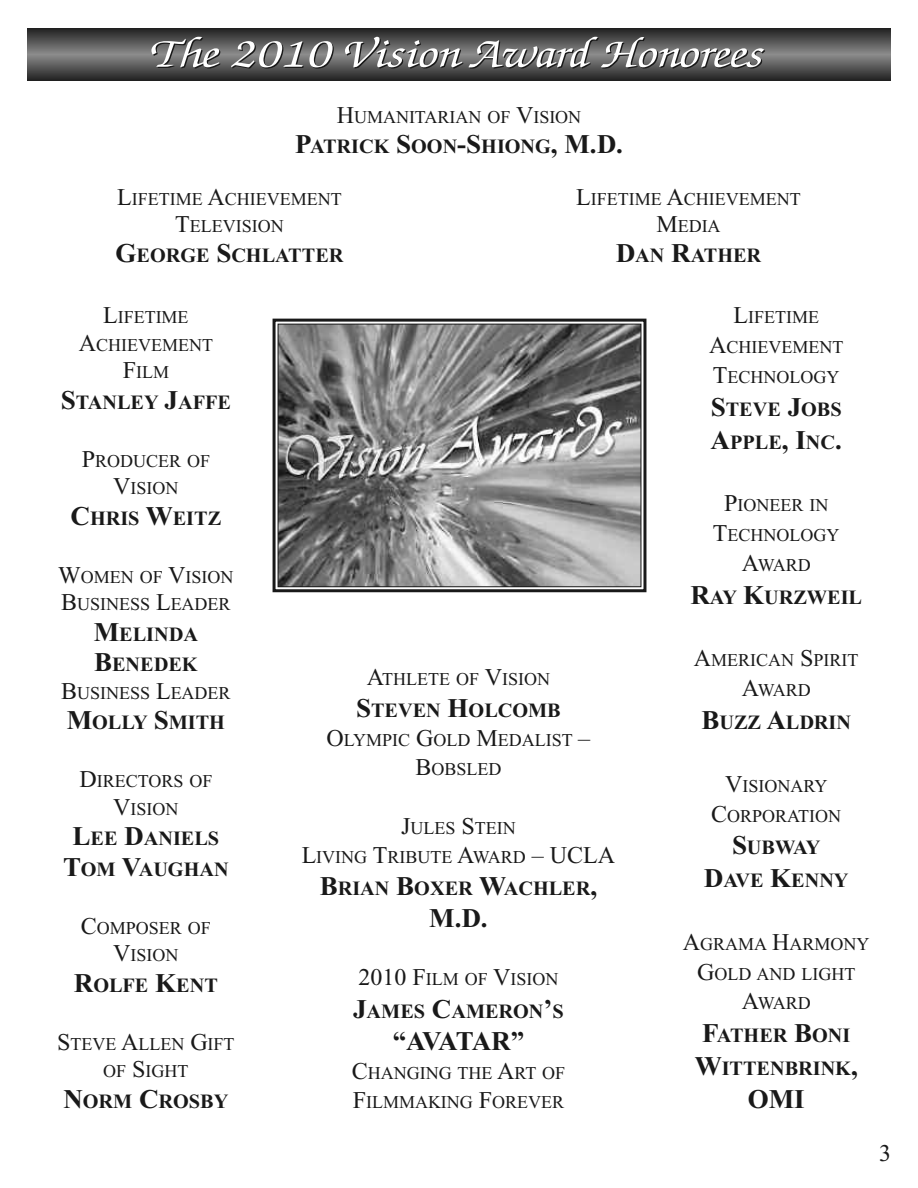
<style>
.page{position:relative;width:918px;height:1188px;background:#fff}
.page>*{position:absolute;margin:0;border:0;box-sizing:border-box;transform-origin:0 0}
.t1{font:italic 42px "Zapf Chancery";color:#fff;scale:1.2 1}
.t2{font:700 27px "Times New Roman";letter-spacing:-.075em;color:#191919}
.t3{font:24px "Times New Roman";color:#191919}
.t4{font:700 20.25px/32.8px "Times New Roman";color:#191919;text-align:center}
.t5{font:18px/29.8px "Times New Roman";color:#191919;text-align:center}
.s1{font-size:24px}
.s2{font-size:27px}
</style>
<div class="page">
<img style="left:280px;top:326px;width:359px;height:259px">
<div style="left:273px;top:319px;width:373px;height:273px;border:3px solid #191919"></div>
<div style="left:278px;top:324px;width:363px;height:263px;border:1px solid #191919"></div>
<svg style="left:27px;top:28px;width:864px;height:52px;background:#565656"></svg>
<h1 class="t1" style="left:150px;top:37px;width:514px">The 2010 Vision Award Honorees</h1>
<p class="t5" style="left:337px;top:101px;width:246px"><span class="s1">H</span>UMANITARIAN OF <span class="s1">V</span>ISION</p>
<p class="t4" style="left:295px;top:130px;width:329px"><span class="s2">P</span>ATRICK <span class="s2">S</span>OON<span class="s2">-S</span>HIONG<span class="s2">, M.D.</span></p>
<p class="t5" style="left:117px;top:185px;width:226px;line-height:27px"><span class="s1">L</span>IFETIME <span class="s1">A</span>CHIEVEMENT<br><span class="s1">T</span>ELEVISION</p>
<p class="t4" style="left:116px;top:238px;width:229px"><span class="s2">G</span>EORGE <span class="s2">S</span>CHLATTER</p>
<p class="t5" style="left:576px;top:185px;width:226px;line-height:27px"><span class="s1">L</span>IFETIME <span class="s1">A</span>CHIEVEMENT<br><span class="s1">M</span>EDIA</p>
<p class="t4" style="left:616px;top:238px;width:147px"><span class="s2">D</span>AN <span class="s2">R</span>ATHER</p>
<p class="t5" style="left:79px;top:303px;width:136px;line-height:27.5px"><span class="s1">L</span>IFETIME<br><span class="s1">A</span>CHIEVEMENT<br><span class="s1">F</span>ILM</p>
<p class="t4" style="left:61px;top:386px;width:172px"><span class="s2">S</span>TANLEY <span class="s2">J</span>AFFE</p>
<p class="t5" style="left:82px;top:447px;width:130px;line-height:27.5px"><span class="s1">P</span>RODUCER OF<br><span class="s1">V</span>ISION</p>
<p class="t4" style="left:71px;top:502px;width:152px"><span class="s2">C</span>HRIS <span class="s2">W</span>EITZ</p>
<p class="t5" style="left:58px;top:563px;width:177px;line-height:27.5px;text-align:left"><span class="s1">W</span>OMEN OF <span class="s1">V</span>ISION<br><span class="s1">B</span>USINESS <span class="s1">L</span>EADER</p>
<p class="t4" style="left:94px;top:619px;width:106px;line-height:30.5px;text-align:left"><span class="s2">M</span>ELINDA<br><span class="s2">B</span>ENEDEK</p>
<p class="t5" style="left:61px;top:678px;width:171px"><span class="s1">B</span>USINESS <span class="s1">L</span>EADER</p>
<p class="t4" style="left:67px;top:706px;width:160px"><span class="s2">M</span>OLLY <span class="s2">S</span>MITH</p>
<p class="t5" style="left:79px;top:767px;width:134px;line-height:27.5px"><span class="s1">D</span>IRECTORS OF<br><span class="s1">V</span>ISION</p>
<p class="t4" style="left:63px;top:823px;width:167px;line-height:30.5px"><span class="s2">L</span>EE <span class="s2">D</span>ANIELS<br><span class="s2">T</span>OM <span class="s2">V</span>AUGHAN</p>
<p class="t5" style="left:81px;top:914px;width:131px;line-height:27.5px"><span class="s1">C</span>OMPOSER OF<br><span class="s1">V</span>ISION</p>
<p class="t4" style="left:74px;top:968px;width:145px"><span class="s2">R</span>OLFE <span class="s2">K</span>ENT</p>
<p class="t5" style="left:57px;top:1030px;width:179px;line-height:27.5px"><span class="s1">S</span>TEVE <span class="s1">A</span>LLEN <span class="s1">G</span>IFT<br>OF <span class="s1">S</span>IGHT</p>
<p class="t4" style="left:63px;top:1084px;width:166px"><span class="s2">N</span>ORM <span class="s2">C</span>ROSBY</p>
<p class="t5" style="left:367px;top:664px;width:185px"><span class="s1">A</span>THLETE OF <span class="s1">V</span>ISION</p>
<p class="t4" style="left:356px;top:694px;width:206px"><span class="s2">S</span>TEVEN <span class="s2">H</span>OLCOMB</p>
<p class="t5" style="left:327px;top:725px;width:265px;line-height:29.1px"><span class="s1">O</span>LYMPIC <span class="s1">G</span>OLD <span class="s1">M</span>EDALIST <span class="s1">–<br>B</span>OBSLED</p>
<p class="t5" style="left:302px;top:813px;width:315px;line-height:29.1px"><span class="s1">J</span>ULES <span class="s1">S</span>TEIN<br><span class="s1">L</span>IVING <span class="s1">T</span>RIBUTE <span class="s1">A</span>WARD <span class="s1">– UCLA</span></p>
<p class="t4" style="left:320px;top:872px;width:279px"><span class="s2">B</span>RIAN <span class="s2">B</span>OXER <span class="s2">W</span>ACHLER<span class="s2">,</span></p>
<h2 class="t2" style="left:429px;top:902px;width:60px">M.D.</h2>
<p class="t5" style="left:358px;top:964px;width:202px"><span class="s1">2010 F</span>ILM OF <span class="s1">V</span>ISION</p>
<p class="t4" style="left:353px;top:994px;width:212px"><span class="s2">J</span>AMES <span class="s2">C</span>AMERON<span class="s2">’</span>S</p>
<h2 class="t2" style="left:393px;top:1025px;width:133px">“AVATAR”</h2>
<p class="t5" style="left:352px;top:1058px;width:215px;line-height:29.1px;text-align:left"><span class="s1">C</span>HANGING THE <span class="s1">A</span>RT OF<br><span class="s1">F</span>ILMMAKING <span class="s1">F</span>OREVER</p>
<p class="t5" style="left:709px;top:302px;width:136px"><span class="s1">L</span>IFETIME<br><span class="s1">A</span>CHIEVEMENT<br><span class="s1">T</span>ECHNOLOGY</p>
<p class="t4" style="left:711px;top:392px;width:133px;text-align:left"><span class="s2">S</span>TEVE <span class="s2">J</span>OBS<br><span class="s2">A</span>PPLE<span class="s2">, I</span>NC<span class="s2">.</span></p>
<p class="t5" style="left:713px;top:490px;width:128px"><span class="s1">P</span>IONEER IN<br><span class="s1">T</span>ECHNOLOGY<br><span class="s1">A</span>WARD</p>
<p class="t4" style="left:690px;top:580px;width:173px"><span class="s2">R</span>AY <span class="s2">K</span>URZWEIL</p>
<p class="t5" style="left:694px;top:645px;width:166px"><span class="s1">A</span>MERICAN <span class="s1">S</span>PIRIT<br><span class="s1">A</span>WARD</p>
<p class="t4" style="left:701px;top:706px;width:151px"><span class="s2">B</span>UZZ <span class="s2">A</span>LDRIN</p>
<p class="t5" style="left:711px;top:771px;width:131px"><span class="s1">V</span>ISIONARY<br><span class="s1">C</span>ORPORATION</p>
<p class="t4" style="left:704px;top:831px;width:146px"><span class="s2">S</span>UBWAY<br><span class="s2">D</span>AVE <span class="s2">K</span>ENNY</p>
<p class="t5" style="left:683px;top:929px;width:188px"><span class="s1">A</span>GRAMA <span class="s1">H</span>ARMONY<br><span class="s1">G</span>OLD AND LIGHT<br><span class="s1">A</span>WARD</p>
<p class="t4" style="left:695px;top:1019px;width:165px"><span class="s2">F</span>ATHER <span class="s2">B</span>ONI<br><span class="s2">W</span>ITTENBRINK<span class="s2">,</span></p>
<h2 class="t2" style="left:748px;top:1083px;width:58px">OMI</h2>
<h3 class="t3" style="left:879px;top:1138px;width:13px">3</h3>
</div>
